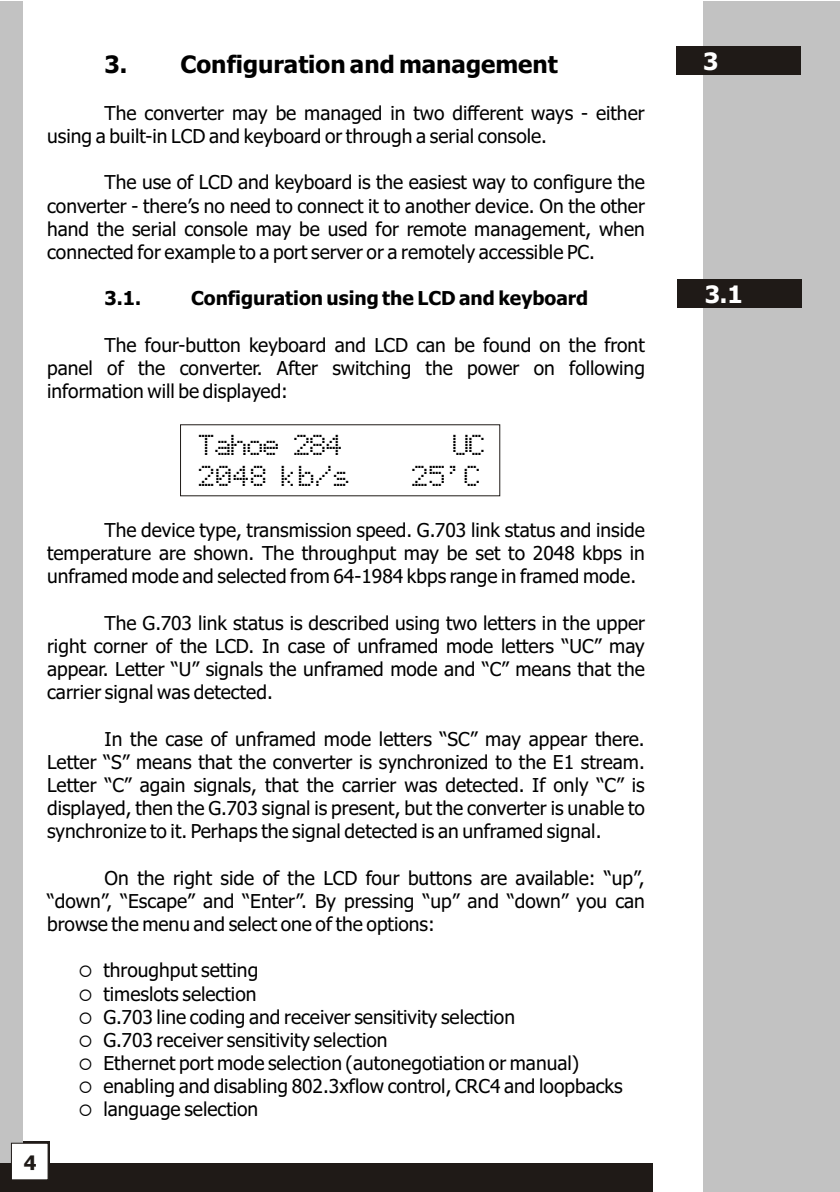
<style>
.page{position:relative;width:840px;height:1192px;background:#fff}
.page>*{position:absolute;margin:0;border:0;box-sizing:border-box;transform-origin:0 0}
.t1{font:700 24px "Tahoma";color:#000}
.t2{font:24px "LCD Display Grid";color:#000}
.t3{font:700 24px "Tahoma";color:#fff}
.t4{font:700 20px "Tahoma";color:#1f1a17}
.t5{font:19.2px/23.2px "Tahoma";color:#000;text-align:justify}
.t6{font:700 19.2px "Tahoma";color:#000}
</style>
<div class="page">
<div style="left:4px;top:1141px;width:46px;height:47px;background:#1f1a17"></div>
<div style="left:703px;top:1px;width:137px;height:1191px;background:#c2c2c2"></div>
<div style="left:0;top:1px;width:23px;height:1191px;background:#c2c2c2"></div>
<div style="left:0;top:1164px;width:653px;height:28px;background:#1f1a17"></div>
<div style="left:11px;top:1143px;width:37px;height:37px;background:#fff;border:1px solid #1f1a17"></div>
<div style="left:677px;top:279px;width:125px;height:28px;background:#1f1a17"></div>
<div style="left:676px;top:47px;width:124px;height:28px;background:#1f1a17"></div>
<p class="t1" style="left:105px;top:54px;width:455px">3. Configuration and management</p>
<p class="t5" style="left:47px;top:103px;width:599px;text-indent:58px">The converter may be managed in two different ways - either using a built-in LCD and keyboard or through a serial console.</p>
<p class="t5" style="left:47px;top:172px;width:599px;text-indent:58px">The use of LCD and keyboard is the easiest way to configure the converter - there’s no need to connect it to another device. On the other hand the serial console may be used for remote management, when connected for example to a port server or a remotely accessible PC.</p>
<p class="t6" style="left:105px;top:291px;width:38px">3.1.</p>
<p class="t6" style="left:191px;top:291px;width:399px">Configuration using the LCD and keyboard</p>
<p class="t5" style="left:47px;top:335px;width:599px;text-indent:58px">The four-button keyboard and LCD can be found on the front panel of the converter. After switching the power on following information will be displayed:</p>
<p class="t2" style="left:199px;top:433px;width:145px">Tahoe 284</p>
<p class="t2" style="left:453px;top:433px;width:34px">UC</p>
<p class="t2" style="left:199px;top:463px;width:152px">2048 kb/s</p>
<p class="t2" style="left:413px;top:463px;width:70px">25’C</p>
<p class="t5" style="left:47px;top:520px;width:599px;text-indent:58px">The device type, transmission speed. G.703 link status and inside temperature are shown. The throughput may be set to 2048 kbps in unframed mode and selected from 64-1984 kbps range in framed mode.</p>
<p class="t5" style="left:47px;top:613px;width:600px;text-indent:58px">The G.703 link status is described using two letters in the upper right corner of the LCD. In case of unframed mode letters “UC” may appear. Letter “U” signals the unframed mode and “C” means that the carrier signal was detected.</p>
<p class="t5" style="left:47px;top:729px;width:599px;text-indent:58px">In the case of unframed mode letters “SC” may appear there.<br>Letter “S” means that the converter is synchronized to the E1 stream.<br>Letter “C” again signals, that the carrier was detected. If only “C” is displayed, then the G.703 signal is present, but the converter is unable to synchronize to it. Perhaps the signal detected is an unframed signal.</p>
<p class="t5" style="left:47px;top:868px;width:599px;text-indent:58px">On the right side of the LCD four buttons are available: “up”, “down”, “Escape” and “Enter”. By pressing “up” and “down” you can browse the menu and select one of the options:</p>
<p class="t5" style="left:79px;top:960px;width:181px">○ throughput setting</p>
<p class="t5" style="left:79px;top:984px;width:179px">○ timeslots selection</p>
<p class="t5" style="left:79px;top:1007px;width:438px">○ G.703 line coding and receiver sensitivity selection</p>
<p class="t5" style="left:79px;top:1030px;width:311px">○ G.703 receiver sensitivity selection</p>
<p class="t5" style="left:79px;top:1053px;width:502px">○ Ethernet port mode selection (autonegotiation or manual)</p>
<p class="t5" style="left:79px;top:1076px;width:546px">○ enabling and disabling 802.3xflow control, CRC4 and loopbacks</p>
<p class="t5" style="left:79px;top:1099px;width:181px">○ language selection</p>
<p class="t4" style="left:24px;top:1155px;width:14px">4</p>
<p class="t3" style="left:703px;top:52px;width:17px">3</p>
<p class="t3" style="left:705px;top:284px;width:40px">3.1</p>
</div>
